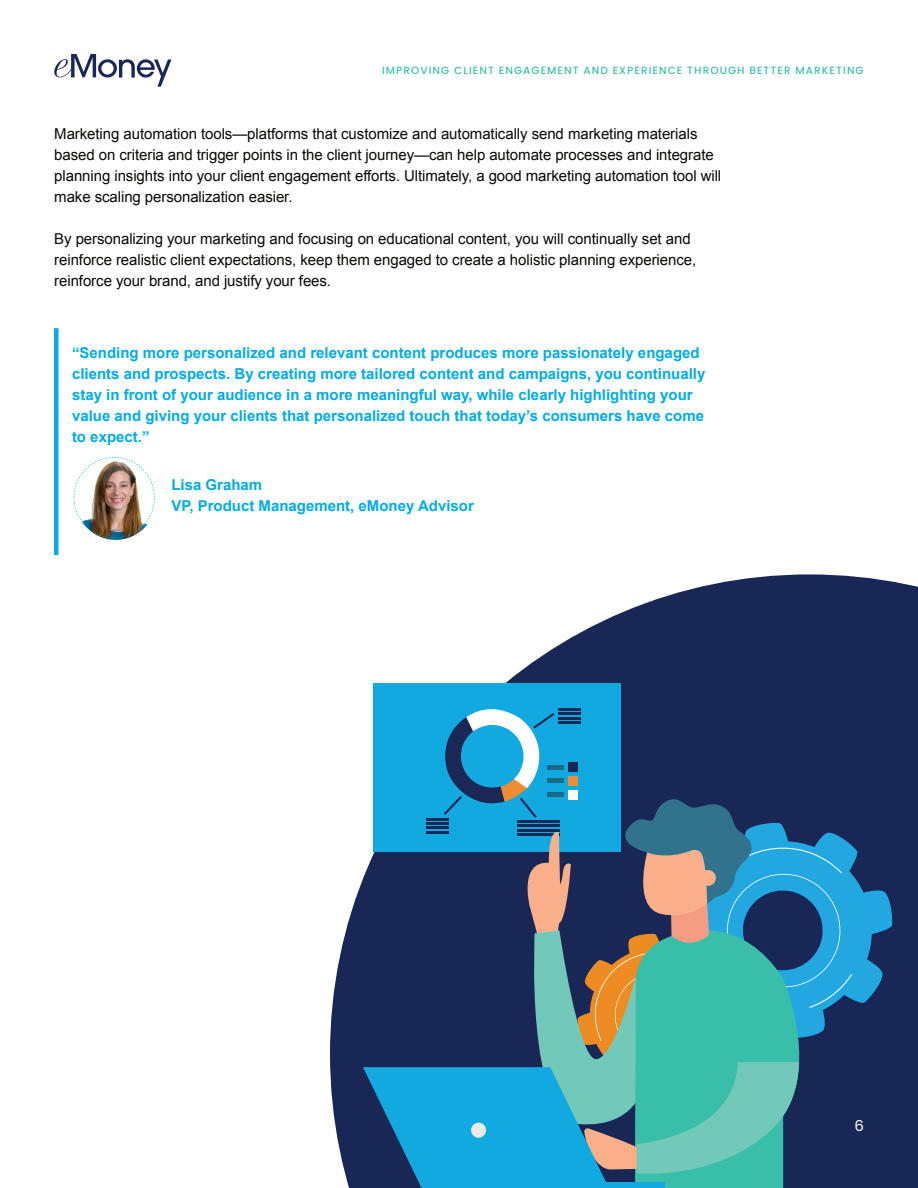
<style>
.page{position:relative;width:918px;height:1188px;background:#fff}
.page>*{position:absolute;margin:0;border:0;box-sizing:border-box;transform-origin:0 0}
.body{font:15px/21px "Arial";letter-spacing:-.005em;color:#0c0806}
.t1{font:700 15px/21px "Arial";color:#00abe7}
.t2{font:15px "Poppins";color:#fff}
.t3{font:500 10.5px "Poppins";letter-spacing:.1em;color:#40bfab}
</style>
<div class="page">
<svg style="left:330px;top:574px;width:588px;height:614px;fill:#182755"></svg>
<svg style="left:54px;top:54px;width:117px;height:33px"></svg>
<hr style="left:54px;top:328px;width:4px;height:227px;background:#00abe7">
<img style="left:104px;top:538px;width:24px;height:2px">
<img style="left:74px;top:457px;width:81px;height:81px">
<div style="left:374px;top:683px;width:247px;height:169px;background:#12a9e1"></div>
<svg style="left:363px;top:706px;width:555px;height:482px"></svg>
<div style="left:424px;top:1183px;width:241px;height:5px;background:#12a9e1"></div>
<div style="left:471px;top:1123px;width:15px;height:15px;background:#e9eaeb;border-radius:50%"></div>
<p class="t3" style="left:382px;top:65px;width:483px">IMPROVING CLIENT ENGAGEMENT AND EXPERIENCE THROUGH BETTER MARKETING</p>
<p class="body" style="left:54px;top:123px;width:669px">Marketing automation tools—platforms that customize and automatically send marketing materials based on criteria and trigger points in the client journey—can help automate processes and integrate planning insights into your client engagement efforts. Ultimately, a good marketing automation tool will make scaling personalization easier.</p>
<p class="body" style="left:54px;top:228px;width:644px">By personalizing your marketing and focusing on educational content, you will continually set and reinforce realistic client expectations, keep them engaged to create a holistic planning experience, reinforce your brand, and justify your fees.</p>
<p class="t1" style="left:72px;top:342px;width:635px">“Sending more personalized and relevant content produces more passionately engaged clients and prospects. By creating more tailored content and campaigns, you continually stay in front of your audience in a more meaningful way, while clearly highlighting your value and giving your clients that personalized touch that today’s consumers have come to expect.”</p>
<p class="t1" style="left:171px;top:475px;width:92px">Lisa Graham</p>
<p class="t1" style="left:171px;top:496px;width:304px">VP, Product Management, eMoney Advisor</p>
<p class="t2" style="left:854px;top:1117px;width:11px">6</p>
</div>
